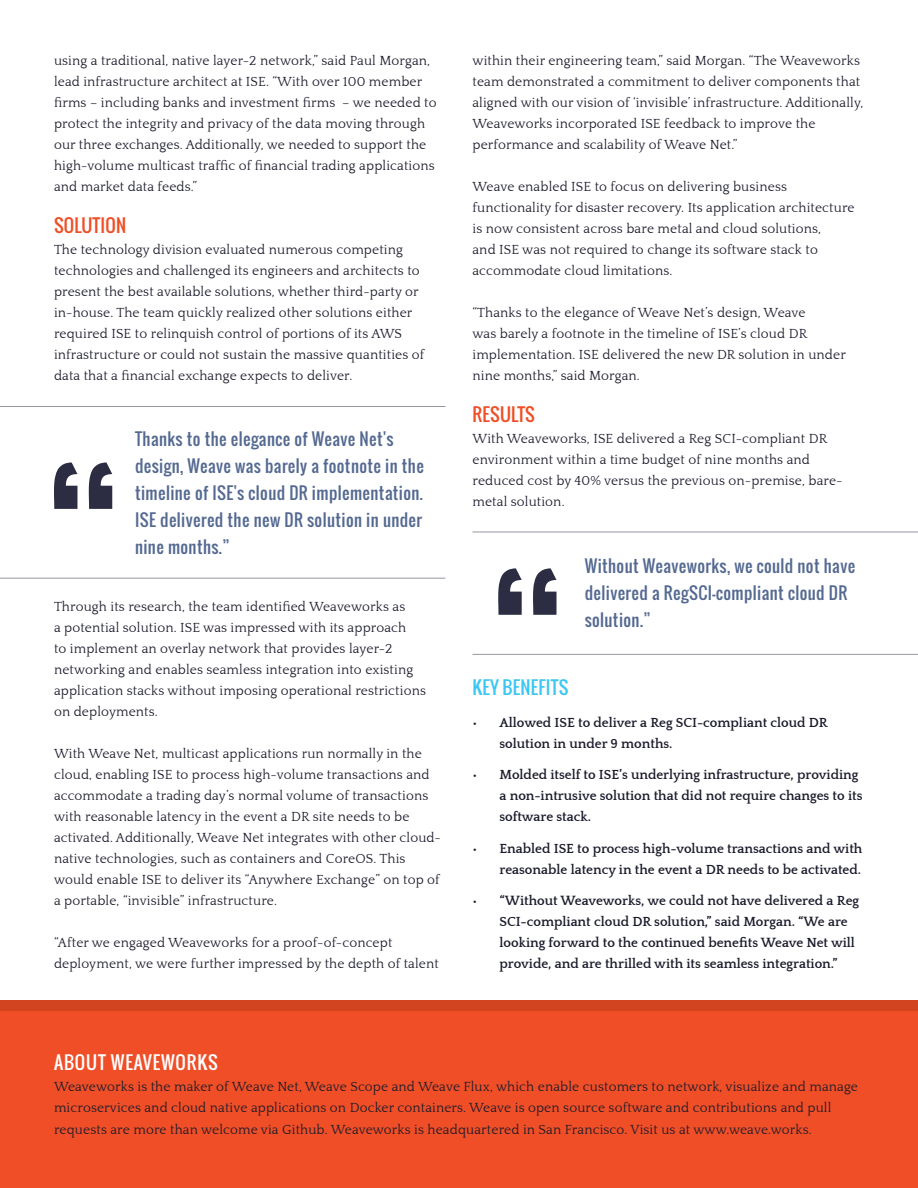
<style>
.page{position:relative;width:918px;height:1188px;background:#fff}
.page>*{position:absolute;margin:0;border:0;box-sizing:border-box;transform-origin:0 0}
.t1{font:18px "Oswald";letter-spacing:.01em;color:#f04e26}
.t2{font:18px "Oswald";letter-spacing:.05em;color:#fff}
.t3{font:18px "Oswald";letter-spacing:.01em;color:#3cc7f2}
.t4{font:16.5px/27px "Oswald";letter-spacing:.025em;color:#546991}
.t5{font:13.5px/21px "Quattrocento";letter-spacing:.01em;color:#1a1b2b}
.t6{font:700 13.5px/21px "Quattrocento";color:#1a1b2b}
</style>
<div class="page">
<div style="left:0;top:1000px;width:918px;height:188px;background:#f04e26"></div>
<div style="left:0;top:1000px;width:918px;height:11px;background:#d1441f"></div>
<svg style="left:54px;top:463px;width:58px;height:46px"></svg>
<svg style="left:498px;top:568px;width:58px;height:47px"></svg>
<hr style="left:0;top:406px;width:446px;height:1px;background:#2c2d43">
<hr style="left:0;top:578px;width:446px;height:1px;background:#2c2d43">
<hr style="left:472px;top:532px;width:446px;height:1px;background:#2c2d43">
<hr style="left:472px;top:654px;width:446px;height:1px;background:#2c2d43">
<p class="t5" style="left:54px;top:51px;width:384px">using a traditional, native layer-2 network,” said Paul Morgan, lead infrastructure architect at ISE. “With over 100 member firms – including banks and investment firms – we needed to protect the integrity and privacy of the data moving through our three exchanges. Additionally, we needed to support the high-volume multicast traffic of financial trading applications and market data feeds.”</p>
<p class="t1" style="left:54px;top:212px;width:74px">SOLUTION</p>
<p class="t5" style="left:54px;top:240px;width:372px">The technology division evaluated numerous competing technologies and challenged its engineers and architects to present the best available solutions, whether third-party or in-house. The team quickly realized other solutions either required ISE to relinquish control of portions of its AWS infrastructure or could not sustain the massive quantities of data that a financial exchange expects to deliver.</p>
<p class="t4" style="left:135px;top:425px;width:290px">Thanks to the elegance of Weave Net's design, Weave was barely a footnote in the timeline of ISE's cloud DR implementation.<br>ISE delivered the new DR solution in under nine months.”</p>
<p class="t5" style="left:54px;top:597px;width:373px">Through its research, the team identified Weaveworks as<br>a potential solution. ISE was impressed with its approach<br>to implement an overlay network that provides layer-2 networking and enables seamless integration into existing application stacks without imposing operational restrictions on deployments.</p>
<p class="t5" style="left:54px;top:744px;width:389px">With Weave Net, multicast applications run normally in the cloud, enabling ISE to process high-volume transactions and accommodate a trading day’s normal volume of transactions with reasonable latency in the event a DR site needs to be activated. Additionally, Weave Net integrates with other cloud&shy;native technologies, such as containers and CoreOS. This would enable ISE to deliver its “Anywhere Exchange” on top of a portable, “invisible” infrastructure.</p>
<p class="t5" style="left:54px;top:933px;width:386px">“After we engaged Weaveworks for a proof-of-concept deployment, we were further impressed by the depth of talent</p>
<p class="t5" style="left:472px;top:51px;width:392px">within their engineering team,” said Morgan. “The Weaveworks team demonstrated a commitment to deliver components that aligned with our vision of ‘invisible’ infrastructure. Additionally, Weaveworks incorporated ISE feedback to improve the performance and scalability of Weave Net.”</p>
<p class="t5" style="left:472px;top:177px;width:384px">Weave enabled ISE to focus on delivering business functionality for disaster recovery. Its application architecture is now consistent across bare metal and cloud solutions,<br>and ISE was not required to change its software stack to accommodate cloud limitations.</p>
<p class="t5" style="left:472px;top:303px;width:375px">“Thanks to the elegance of Weave Net’s design, Weave<br>was barely a footnote in the timeline of ISE’s cloud DR implementation. ISE delivered the new DR solution in under nine months,” said Morgan.</p>
<p class="t1" style="left:472px;top:401px;width:64px">RESULTS</p>
<p class="t5" style="left:472px;top:429px;width:372px">With Weaveworks, ISE delivered a Reg SCI-compliant DR environment within a time budget of nine months and reduced cost by 40% versus the previous on-premise, bare&shy;metal solution.</p>
<p class="t4" style="left:585px;top:553px;width:272px">Without Weaveworks, we could not have delivered a RegSCI-compliant cloud DR solution.”</p>
<p class="t3" style="left:472px;top:674px;width:98px">KEY BENEFITS</p>
<p class="t6" style="left:500px;top:712px;width:330px;text-indent:-27px">• Allowed ISE to deliver a Reg SCI-compliant cloud DR solution in under 9 months.</p>
<p class="t6" style="left:500px;top:765px;width:364px;text-indent:-27px">• Molded itself to ISE’s underlying infrastructure, providing a non-intrusive solution that did not require changes to its software stack.</p>
<p class="t6" style="left:472px;top:838px;width:391px;text-align:right">• Enabled ISE to process high-volume transactions and with reasonable latency in the event a DR needs to be activated.</p>
<p class="t6" style="left:500px;top:891px;width:361px;text-indent:-27px">• “Without Weaveworks, we could not have delivered a Reg SCI-compliant cloud DR solution,” said Morgan. “We are looking forward to the continued benefits Weave Net will provide, and are thrilled with its seamless integration.”</p>
<p class="t2" style="left:54px;top:1048px;width:165px">ABOUT WEAVEWORKS</p>
<p class="t5" style="left:54px;top:1076px;width:806px">Weaveworks is the maker of Weave Net, Weave Scope and Weave Flux, which enable customers to network, visualize and manage microservices and cloud native applications on Docker containers. Weave is open source software and contributions and pull</p>
<p class="t5" style="left:54px;top:1120px;width:759px">requests are more than welcome via Github. Weaveworks is headquartered in San Francisco. Visit us at www.weave.works.</p>
</div>
